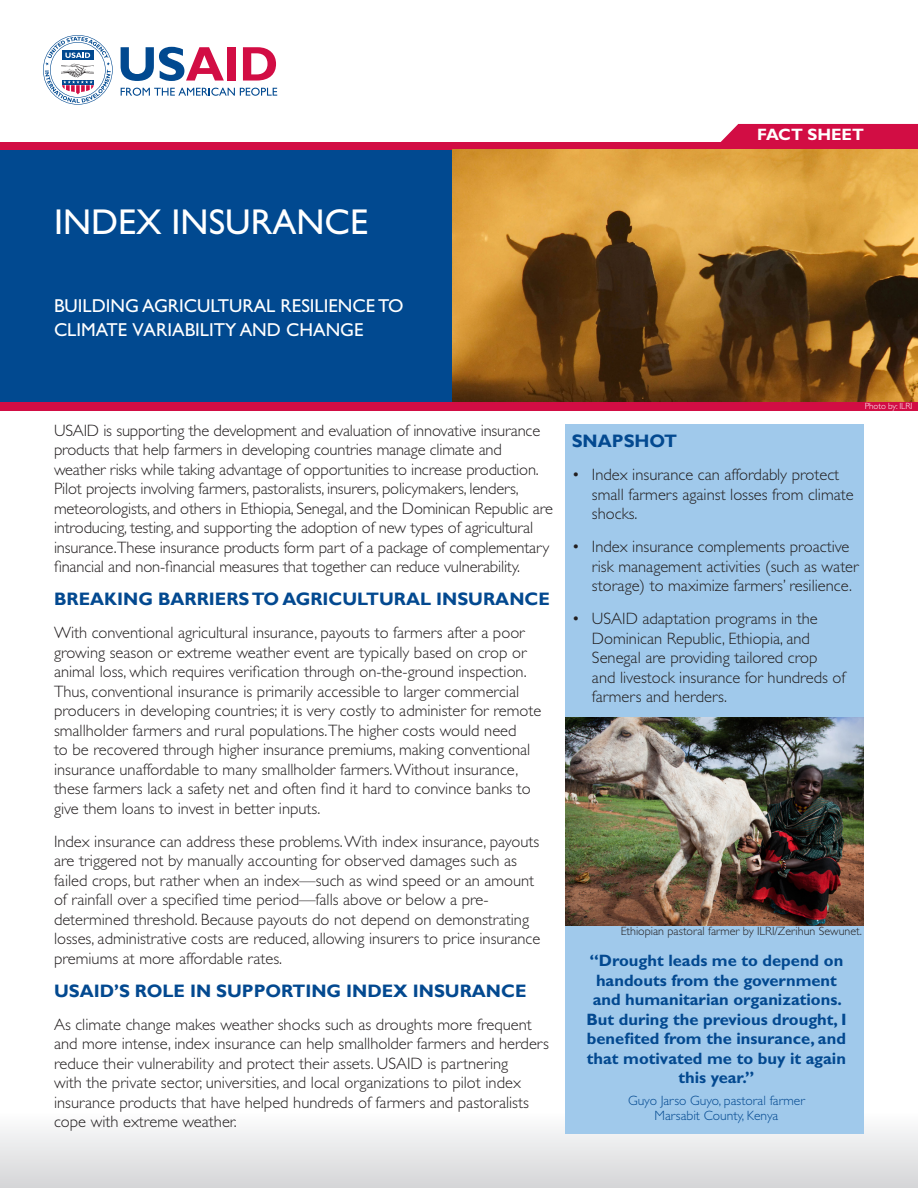
<style>
.page{position:relative;width:918px;height:1188px;background:#fff}
.page>*{position:absolute;margin:0;border:0;box-sizing:border-box;transform-origin:0 0}
.t1{font:36px "Gill Sans Std";color:#fff}
.t2{font:18.75px/24px "Gill Sans Std";color:#fff}
.BodyText{font:700 18px "Gill Sans";color:#034990}
.Subheader-level1{font:700 18px "Gill Sans";color:#034990}
.BodyText-2{font:300 16.5px/19.5px "Gill Sans Std";color:#231f20}
.BodyText-3{font:700 16.5px/19.5px "Gill Sans Std";color:#034990;text-align:center}
.t3{font:700 16.5px "Gill Sans Std";color:#fff}
.BodyText-4{font:300 13.5px/15px "Gill Sans Std";color:#034990;text-align:center}
.t4{font:300 12px "Gill Sans Std";color:#231f20}
.t5{font:300 9px "Gill Sans Std";letter-spacing:-.01em;color:#fff}
</style>
<div class="page">
<div style="left:720px;top:124px;width:198px;height:18px;background:#d20d44"></div>
<div style="left:0;top:142px;width:918px;height:24px;background:#d20d44"></div>
<div style="left:0;top:391px;width:918px;height:20px;background:#d20d44"></div>
<svg style="left:121px;top:47px;width:103px;height:34px"></svg>
<div style="left:228px;top:47px;width:8px;height:34px;background:#d20d44"></div>
<svg style="left:243px;top:47px;width:33px;height:34px"></svg>
<svg style="left:121px;top:88px;width:156px;height:8px"></svg>
<svg style="left:43px;top:35px;width:70px;height:70px"></svg>
<div style="left:0;top:1080px;width:918px;height:108px;background:linear-gradient(to bottom,#fff,#d8d8da)"></div>
<div style="left:0;top:150px;width:453px;height:251px;background:#014990"></div>
<img style="left:453px;top:150px;width:465px;height:251px">
<div style="left:566px;top:424px;width:298px;height:710px;background:#a0c9eb"></div>
<img style="left:566px;top:717px;width:298px;height:208px">
<p class="t3" style="left:757px;top:124px;width:108px">FACT SHEET</p>
<p class="t1" style="left:54px;top:202px;width:316px">INDEX INSURANCE</p>
<p class="t2" style="left:54px;top:294px;width:351px">BUILDING AGRICULTURAL RESILIENCE TO<br>CLIMATE VARIABILITY AND CHANGE</p>
<p class="BodyText-2" style="left:54px;top:421px;width:500px">USAID is supporting the development and evaluation of innovative insurance products that help farmers in developing countries manage climate and weather risks while taking advantage of opportunities to increase production.<br>Pilot projects involving farmers, pastoralists, insurers, policymakers, lenders, meteorologists, and others in Ethiopia, Senegal, and the Dominican Republic are introducing, testing, and supporting the adoption of new types of agricultural insurance.These insurance products form part of a package of complementary financial and non-financial measures that together can reduce vulnerability.</p>
<p class="BodyText" style="left:54px;top:588px;width:497px">BREAKING BARRIERS TO AGRICULTURAL INSURANCE</p>
<p class="BodyText-2" style="left:54px;top:623px;width:489px">With conventional agricultural insurance, payouts to farmers after a poor growing season or extreme weather event are typically based on crop or animal loss, which requires verification through on-the-ground inspection.<br>Thus, conventional insurance is primarily accessible to larger commercial producers in developing countries; it is very costly to administer for remote smallholder farmers and rural populations.The higher costs would need<br>to be recovered through higher insurance premiums, making conventional insurance unaffordable to many smallholder farmers. Without insurance, these farmers lack a safety net and often find it hard to convince banks to give them loans to invest in better inputs.</p>
<p class="BodyText-2" style="left:54px;top:832px;width:488px">Index insurance can address these problems. With index insurance, payouts are triggered not by manually accounting for observed damages such as failed crops, but rather when an index—such as wind speed or an amount of rainfall over a specified time period—falls above or below a pre&shy;determined threshold. Because payouts do not depend on demonstrating losses, administrative costs are reduced, allowing insurers to price insurance premiums at more affordable rates.</p>
<p class="BodyText" style="left:54px;top:980px;width:474px">USAID’S ROLE IN SUPPORTING INDEX INSURANCE</p>
<p class="BodyText-2" style="left:54px;top:1015px;width:496px">As climate change makes weather shocks such as droughts more frequent and more intense, index insurance can help smallholder farmers and herders reduce their vulnerability and protect their assets. USAID is partnering<br>with the private sector, universities, and local organizations to pilot index insurance products that have helped hundreds of farmers and pastoralists cope with extreme weather.</p>
<p class="t5" style="left:865px;top:400px;width:49px">Photo by: ILRI</p>
<p class="Subheader-level1" style="left:572px;top:431px;width:107px">SNAPSHOT</p>
<p class="BodyText-2" style="left:592px;top:465px;width:263px;text-indent:-20px">• Index insurance can affordably protect small farmers against losses from climate shocks.</p>
<p class="BodyText-2" style="left:592px;top:537px;width:268px;text-indent:-20px">• Index insurance complements proactive risk management activities (such as water storage) to maximize farmers’ resilience.</p>
<p class="BodyText-2" style="left:592px;top:609px;width:255px;text-indent:-20px">• USAID adaptation programs in the Dominican Republic, Ethiopia, and Senegal are providing tailored crop<br>and livestock insurance for hundreds of farmers and herders.</p>
<p class="t4" style="left:621px;top:924px;width:243px">Ethiopian pastoral farmer by ILRI/Zerihun Sewunet.</p>
<p class="BodyText-3" style="left:586px;top:951px;width:262px">“Drought leads me to depend on handouts from the government and humanitarian organizations.<br>But during the previous drought, I benefited from the insurance, and that motivated me to buy it again this year.”</p>
<p class="BodyText-4" style="left:628px;top:1093px;width:178px">Guyo Jarso Guyo, pastoral farmer<br>Marsabit County, Kenya</p>
</div>
